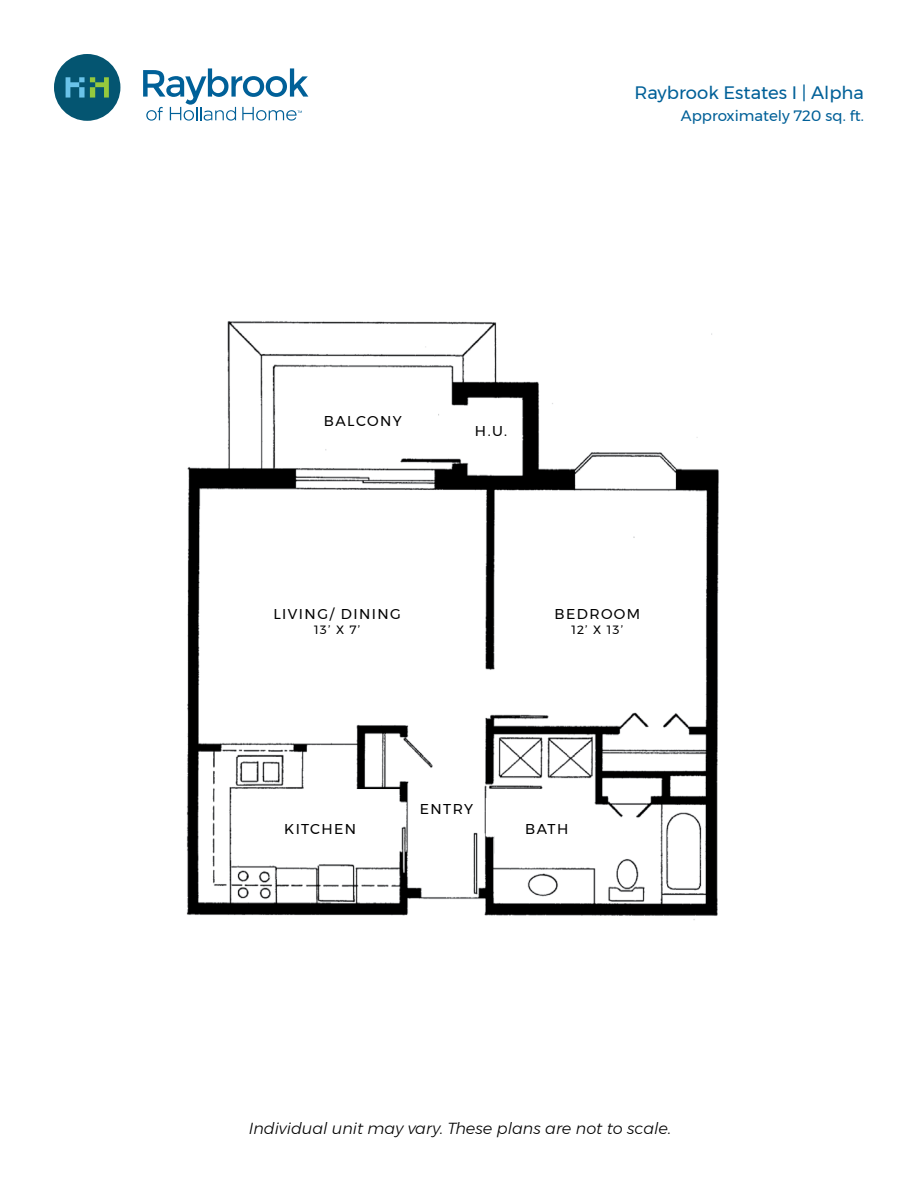
<style>
.page{position:relative;width:918px;height:1188px;background:#fff}
.page>*{position:absolute;margin:0;border:0;box-sizing:border-box;transform-origin:0 0}
.t1{font:18px "Montserrat";color:#006098}
.t2{font:italic 300 15.9px "Montserrat";color:#000}
.t3{font:15px "Montserrat";color:#006098}
.t4{font:14.25px "Montserrat";letter-spacing:.1em;color:#000}
.t5{font:12px "Montserrat";color:#000}
</style>
<div class="page">
<img style="left:187px;top:321px;width:532px;height:599px">
<div style="left:54px;top:54px;width:66px;height:67px;background:#045571;border-radius:50%"></div>
<svg style="left:66px;top:77px;width:43px;height:21px"></svg>
<svg style="left:143px;top:68px;width:165px;height:53px"></svg>
<p class="t1" style="left:635px;top:79px;width:231px">Raybrook Estates I | Alpha</p>
<p class="t3" style="left:681px;top:105px;width:185px">Approximately 720 sq. ft.</p>
<p class="t4" style="left:324px;top:411px;width:80px">BALCONY</p>
<p class="t4" style="left:475px;top:420px;width:34px">H.U.</p>
<p class="t4" style="left:273px;top:603px;width:129px">LIVING/ DINING</p>
<p class="t5" style="left:314px;top:620px;width:47px">13’ X 7’</p>
<p class="t4" style="left:420px;top:798px;width:55px">ENTRY</p>
<p class="t4" style="left:555px;top:603px;width:87px">BEDROOM</p>
<p class="t5" style="left:571px;top:620px;width:53px">12’ X 13’</p>
<p class="t4" style="left:284px;top:818px;width:74px">KITCHEN</p>
<p class="t4" style="left:525px;top:818px;width:45px">BATH</p>
<p class="t2" style="left:249px;top:1116px;width:424px">Individual unit may vary. These plans are not to scale.</p>
</div>
